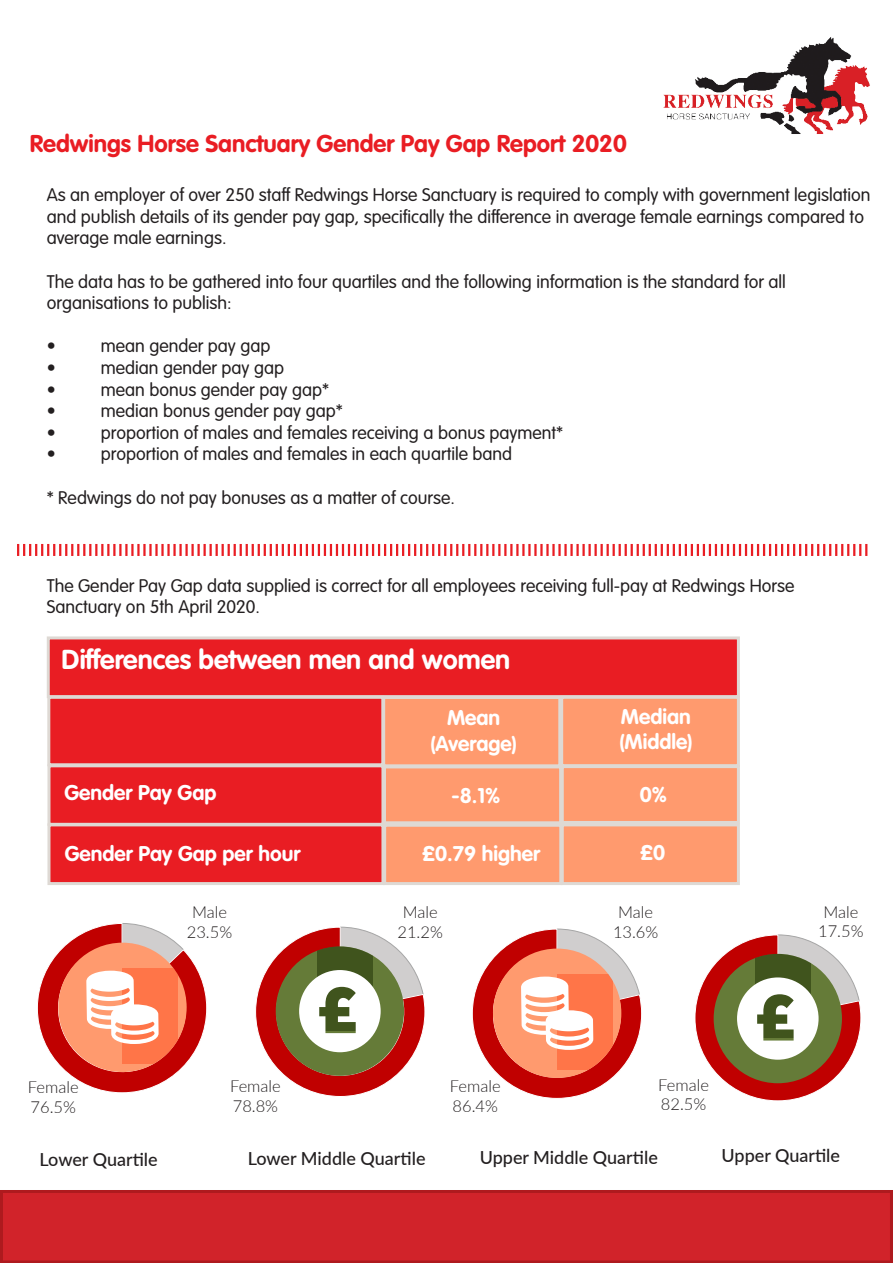
<style>
.page{position:relative;width:893px;height:1263px;background:#fff}
.page>*{position:absolute;margin:0;border:0;box-sizing:border-box;transform-origin:0 0}
.t1{font:700 27px "VAG Rounded LT Pro";color:#fff}
.t2{font:700 24px "VAG Rounded LT Pro";color:#e91d23}
.t3{font:700 21px "VAG Rounded LT Pro";color:#fff}
.t4{font:300 18px/21.6px "VAG Rounded LT Pro";color:#231f20}
.t5{font:500 18px "Lato";color:#231f20}
.t6{font:300 16.5px/19.8px "Lato";color:#231f20;text-align:center}
</style>
<div class="page">
<img style="left:663px;top:37px;width:207px;height:97px">
<svg style="left:17px;top:544px;width:850px;height:12px"></svg>
<svg style="left:37px;top:923px;width:170px;height:170px"></svg>
<svg style="left:472px;top:928px;width:170px;height:171px"></svg>
<svg style="left:255px;top:926px;width:170px;height:171px"></svg>
<svg style="left:695px;top:934px;width:166px;height:167px"></svg>
<div style="left:2px;top:1191px;width:889px;height:71px;background:#d1232a"></div>
<div style="left:0;top:1190px;width:893px;height:73px;border:3px solid #ae1a1e"></div>
<div style="left:47px;top:636px;width:693px;height:62px;background:#e91d23;border:3px solid #ded9d4"></div>
<div style="left:49px;top:766px;width:334px;height:58px;background:#e91d23"></div>
<div style="left:47px;top:764px;width:337px;height:62px;border:3px solid #ded9d4"></div>
<div style="left:47px;top:696px;width:337px;height:70px;background:#e91d23;border:3px solid #ded9d4"></div>
<div style="left:49px;top:825px;width:334px;height:58px;background:#e91d23"></div>
<div style="left:47px;top:823px;width:337px;height:62px;border:3px solid #ded9d4"></div>
<div style="left:382px;top:696px;width:179px;height:71px;background:#ff9a6e;border:3px solid #ded9d4"></div>
<div style="left:560px;top:696px;width:180px;height:71px;background:#ff9a6e;border:3px solid #ded9d4"></div>
<div style="left:383px;top:765px;width:179px;height:59px;background:#ff9a6e;border:3px solid #ded9d4"></div>
<div style="left:383px;top:824px;width:179px;height:61px;background:#ff9a6e;border:3px solid #ded9d4"></div>
<div style="left:561px;top:765px;width:179px;height:59px;background:#ff9a6e;border:3px solid #ded9d4"></div>
<div style="left:561px;top:823px;width:179px;height:62px;background:#ff9a6e;border:3px solid #ded9d4"></div>
<p class="t2" style="left:30px;top:129px;width:599px">Redwings Horse Sanctuary Gender Pay Gap Report 2020</p>
<p class="t4" style="left:47px;top:185px;width:825px">As an employer of over 250 staff Redwings Horse Sanctuary is required to comply with government legislation and publish details of its gender pay gap, specifically the difference in average female earnings compared to average male earnings.</p>
<p class="t4" style="left:47px;top:271px;width:741px">The data has to be gathered into four quartiles and the following information is the standard for all organisations to publish:</p>
<p class="t4" style="left:47px;top:336px;width:10px">•</p>
<p class="t4" style="left:101px;top:336px;width:171px">mean gender pay gap</p>
<p class="t4" style="left:47px;top:357px;width:10px">•</p>
<p class="t4" style="left:101px;top:357px;width:185px">median gender pay gap</p>
<p class="t4" style="left:47px;top:379px;width:10px">•</p>
<p class="t4" style="left:101px;top:379px;width:230px">mean bonus gender pay gap*</p>
<p class="t4" style="left:47px;top:401px;width:10px">•</p>
<p class="t4" style="left:101px;top:401px;width:243px">median bonus gender pay gap*</p>
<p class="t4" style="left:47px;top:422px;width:10px">•</p>
<p class="t4" style="left:101px;top:422px;width:464px">proportion of males and females receiving a bonus payment*</p>
<p class="t4" style="left:47px;top:444px;width:10px">•</p>
<p class="t4" style="left:101px;top:444px;width:413px">proportion of males and females in each quartile band</p>
<p class="t4" style="left:47px;top:487px;width:410px">* Redwings do not pay bonuses as a matter of course.</p>
<p class="t4" style="left:47px;top:575px;width:749px">The Gender Pay Gap data supplied is correct for all employees receiving full-pay at Redwings Horse<br>Sanctuary on 5th April 2020.</p>
<p class="t1" style="left:62px;top:642px;width:450px">Differences between men and women</p>
<p class="t3" style="left:447px;top:705px;width:55px">Mean</p>
<p class="t3" style="left:430px;top:730px;width:88px">(Average)</p>
<p class="t3" style="left:621px;top:703px;width:71px">Median</p>
<p class="t3" style="left:619px;top:729px;width:75px">(Middle)</p>
<p class="t3" style="left:64px;top:780px;width:154px">Gender Pay Gap</p>
<p class="t3" style="left:451px;top:782px;width:50px">-8.1%</p>
<p class="t3" style="left:640px;top:782px;width:29px">0%</p>
<p class="t3" style="left:65px;top:840px;width:237px">Gender Pay Gap per hour</p>
<p class="t3" style="left:422px;top:840px;width:119px">£0.79 higher</p>
<p class="t3" style="left:640px;top:839px;width:26px">£0</p>
<p class="t6" style="left:187px;top:902px;width:47px">Male<br>23.5%</p>
<p class="t6" style="left:403px;top:902px;width:36px">Male</p>
<p class="t6" style="left:397px;top:922px;width:47px">21.2%</p>
<p class="t6" style="left:618px;top:902px;width:36px">Male</p>
<p class="t6" style="left:613px;top:922px;width:47px">13.6%</p>
<p class="t6" style="left:823px;top:901px;width:36px">Male</p>
<p class="t6" style="left:818px;top:921px;width:47px">17.5%</p>
<p class="t6" style="left:28px;top:1077px;width:52px">Female</p>
<p class="t6" style="left:31px;top:1097px;width:47px">76.5%</p>
<p class="t6" style="left:230px;top:1076px;width:52px">Female</p>
<p class="t6" style="left:233px;top:1096px;width:47px">78.8%</p>
<p class="t6" style="left:450px;top:1076px;width:52px">Female</p>
<p class="t6" style="left:453px;top:1096px;width:47px">86.4%</p>
<p class="t6" style="left:658px;top:1074px;width:52px">Female</p>
<p class="t6" style="left:661px;top:1094px;width:47px">82.5%</p>
<p class="t5" style="left:40px;top:1146px;width:120px">Lower Quartile</p>
<p class="t5" style="left:248px;top:1146px;width:179px">Lower Middle Quartile</p>
<p class="t5" style="left:480px;top:1144px;width:180px">Upper Middle Quartile</p>
<p class="t5" style="left:721px;top:1143px;width:120px">Upper Quartile</p>
</div>
